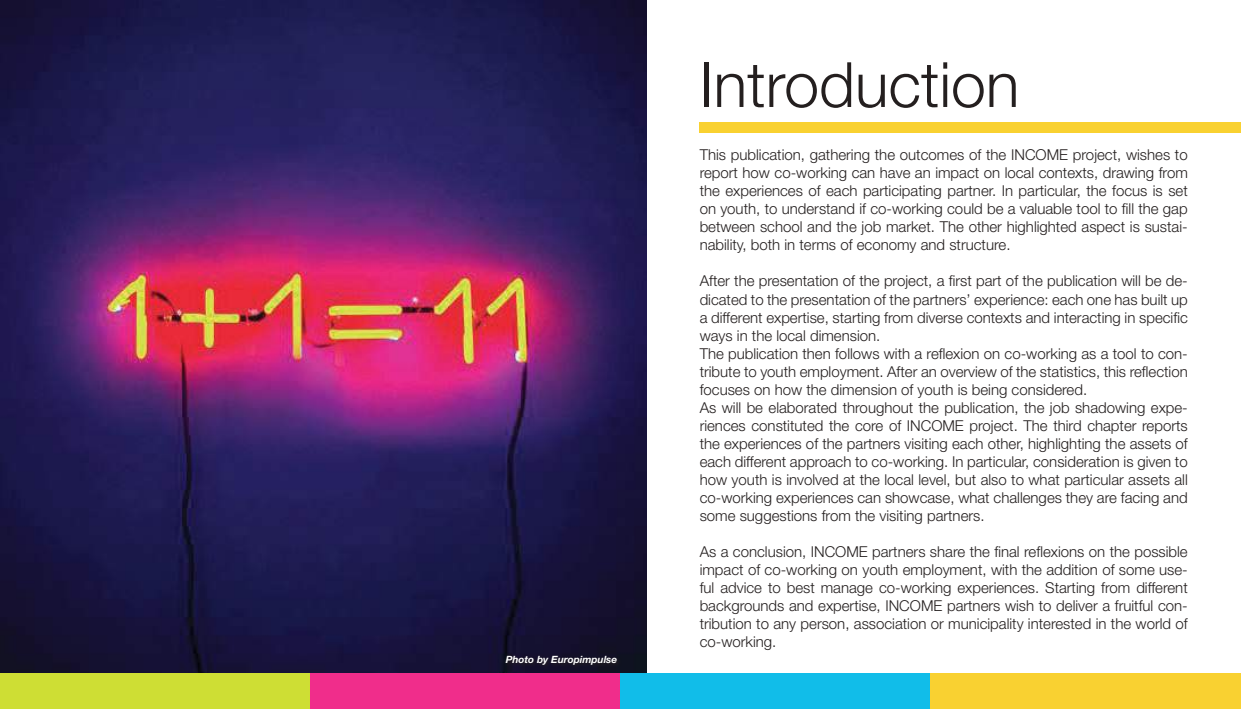
<style>
.page{position:relative;width:1241px;height:709px;background:#fff}
.page>*{position:absolute;margin:0;border:0;box-sizing:border-box;transform-origin:0 0}
.t1{font:300 62.5px "Helvetica Neue LT Pro";color:#241f1f}
.t2{font:300 15px/18px "Helvetica Neue LT Pro";color:#241f1f;text-align:justify}
.t3{font:italic 700 10px "Helvetica Neue LT Pro";color:#fff}
</style>
<div class="page">
<img style="left:0;top:0;width:646px;height:673px">
<div style="left:0;top:673px;width:310px;height:36px;background:#cede34"></div>
<div style="left:310px;top:673px;width:310px;height:36px;background:#f02d8b"></div>
<div style="left:620px;top:673px;width:310px;height:36px;background:#11bde9"></div>
<div style="left:930px;top:673px;width:310px;height:36px;background:#f9d131"></div>
<div style="left:503px;top:653px;width:119px;height:16px;background:#161226"></div>
<div style="left:699px;top:122px;width:541px;height:11px;background:#f9d131"></div>
<p class="t3" style="left:506px;top:653px;width:113px">Photo by Europimpulse</p>
<h1 class="t1" style="left:699px;top:46px;width:321px">Introduction</h1>
<p class="t2" style="left:699px;top:146px;width:489px">This publication, gathering the outcomes of the INCOME project, wishes to report how co-working can have an impact on local contexts, drawing from the experiences of each participating partner. In particular, the focus is set on youth, to understand if co-working could be a valuable tool to fill the gap between school and the job market. The other highlighted aspect is sustai&shy;nability, both in terms of economy and structure.</p>
<p class="t2" style="left:699px;top:272px;width:489px;text-align:left">After the presentation of the project, a first part of the publication will be de&shy;dicated to the presentation of the partners’ experience: each one has built up a different expertise, starting from diverse contexts and interacting in specific ways in the local dimension.<br>The publication then follows with a reflexion on co-working as a tool to con&shy;tribute to youth employment. After an overview of the statistics, this reflection focuses on how the dimension of youth is being considered.<br>As will be elaborated throughout the publication, the job shadowing expe&shy;riences constituted the core of INCOME project. The third chapter reports the experiences of the partners visiting each other, highlighting the assets of each different approach to co-working. In particular, consideration is given to how youth is involved at the local level, but also to what particular assets all co-working experiences can showcase, what challenges they are facing and some suggestions from the visiting partners.</p>
<p class="t2" style="left:699px;top:542px;width:489px">As a conclusion, INCOME partners share the final reflexions on the possible impact of co-working on youth employment, with the addition of some use&shy;ful advice to best manage co-working experiences. Starting from different backgrounds and expertise, INCOME partners wish to deliver a fruitful con&shy;tribution to any person, association or municipality interested in the world of co-working.</p>
</div>
